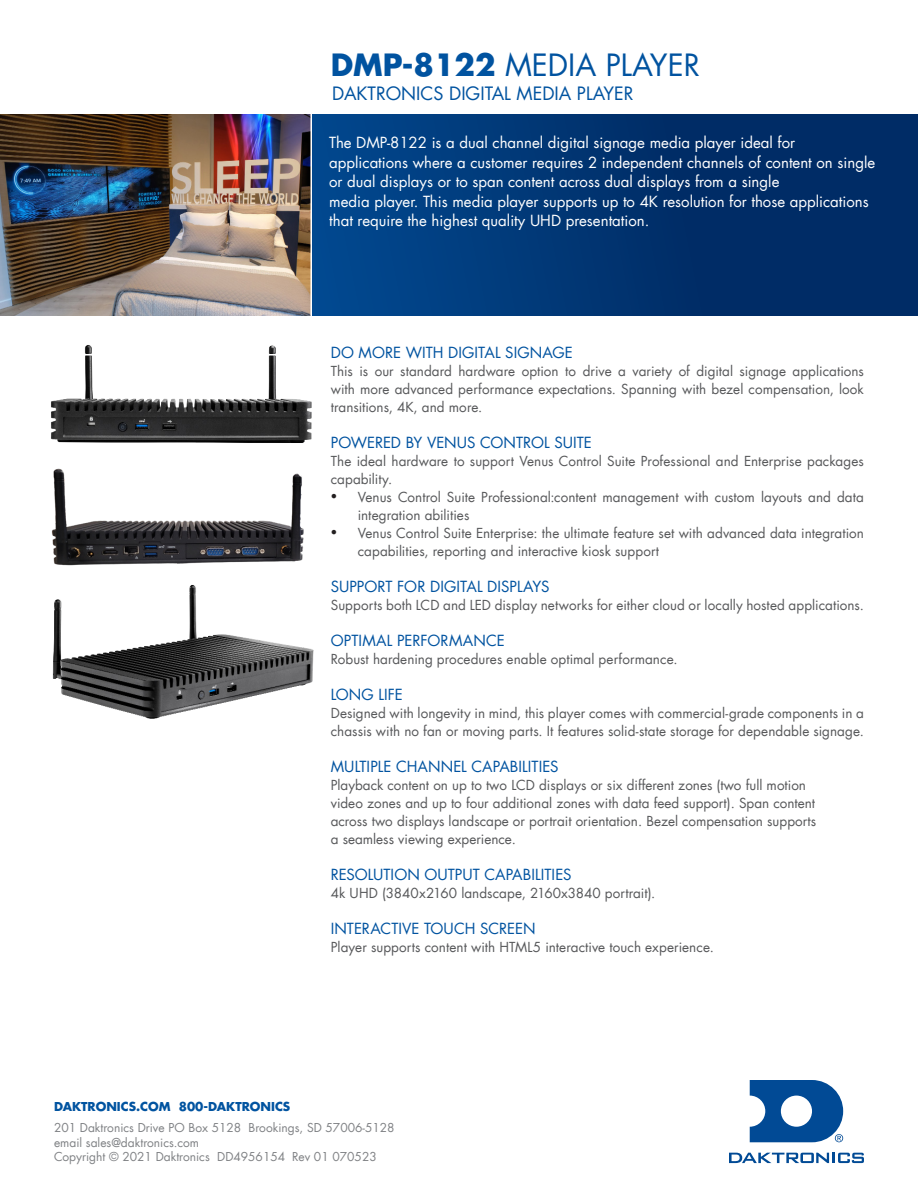
<style>
.page{position:relative;width:918px;height:1188px;background:#fff}
.page>*{position:absolute;margin:0;border:0;box-sizing:border-box;transform-origin:0 0}
.Subhead_1{font:30px "Futura Com";color:#0153a0}
.Subhead_1-2{font:18px "Futura Com";color:#0153a0}
.t1{font:15px/19.5px "Futura Com";color:#fff}
.t2{font:15px "Futura Com";color:#0153a0}
.t3{font:13.5px/18px "Futura Com";color:#57585a}
.t4{font:12px/14.4px "Futura Com";color:#808285}
.t5{font:700 12px "Futura Com";color:#0153a0}
.s1{font-weight:700}
.s2{font-family:"Times New Roman";font-size:18px;color:#231f20}
</style>
<div class="page">
<svg style="left:312px;top:115px;width:606px;height:201px;background:#003573"></svg>
<img style="left:52px;top:585px;width:262px;height:134px">
<img style="left:51px;top:356px;width:261px;height:87px">
<img style="left:51px;top:468px;width:253px;height:98px">
<svg style="left:729px;top:1153px;width:135px;height:10px"></svg>
<svg style="left:750px;top:1080px;width:93px;height:62px"></svg>
<img style="left:0;top:114px;width:311px;height:242px">
<p class="Subhead_1" style="left:331px;top:44px;width:371px"><span class="s1">DMP-8122</span> MEDIA PLAYER</p>
<p class="Subhead_1-2" style="left:332px;top:81px;width:303px">DAKTRONICS DIGITAL MEDIA PLAYER</p>
<p class="t1" style="left:329px;top:133px;width:467px">The DMP-8122 is a dual channel digital signage media player ideal for</p>
<p class="t1" style="left:329px;top:152px;width:548px">applications where a customer requires 2 independent channels of content on single or dual displays or to span content across dual displays from a single<br>media player. This media player supports up to 4K resolution for those applications that require the highest quality UHD presentation.</p>
<p class="t2" style="left:331px;top:342px;width:244px">DO MORE WITH DIGITAL SIGNAGE</p>
<p class="t3" style="left:331px;top:362px;width:535px;text-align:justify">This is our standard hardware option to drive a variety of digital signage applications with more advanced performance expectations. Spanning with bezel compensation, look transitions, 4K, and more.</p>
<p class="t2" style="left:331px;top:432px;width:263px">POWERED BY VENUS CONTROL SUITE</p>
<p class="t3" style="left:331px;top:452px;width:535px">The ideal hardware to support Venus Control Suite Professional and Enterprise packages capability.</p>
<p class="t3" style="left:358px;top:488px;width:508px;text-indent:-27px"><span class="s2">•</span> Venus Control Suite Professional:content management with custom layouts and data integration abilities</p>
<p class="t3" style="left:358px;top:524px;width:508px;text-indent:-27px"><span class="s2">•</span> Venus Control Suite Enterprise: the ultimate feature set with advanced data integration capabilities, reporting and interactive kiosk support</p>
<p class="t2" style="left:331px;top:576px;width:220px">SUPPORT FOR DIGITAL DISPLAYS</p>
<p class="t3" style="left:331px;top:596px;width:535px">Supports both LCD and LED display networks for either cloud or locally hosted applications.</p>
<p class="t2" style="left:331px;top:630px;width:176px">OPTIMAL PERFORMANCE</p>
<p class="t3" style="left:331px;top:650px;width:348px">Robust hardening procedures enable optimal performance.</p>
<p class="t2" style="left:331px;top:684px;width:74px">LONG LIFE</p>
<p class="t3" style="left:331px;top:704px;width:535px">Designed with longevity in mind, this player comes with commercial-grade components in a chassis with no fan or moving parts. It features solid-state storage for dependable signage.</p>
<p class="t2" style="left:331px;top:756px;width:229px">MULTIPLE CHANNEL CAPABILITIES</p>
<p class="t3" style="left:331px;top:776px;width:487px">Playback content on up to two LCD displays or six different zones (two full motion video zones and up to four additional zones with data feed support). Span content across two displays landscape or portrait orientation. Bezel compensation supports a seamless viewing experience.</p>
<p class="t2" style="left:331px;top:864px;width:242px">RESOLUTION OUTPUT CAPABILITIES</p>
<p class="t3" style="left:331px;top:884px;width:326px">4k UHD (3840x2160 landscape, 2160x3840 portrait).</p>
<p class="t2" style="left:331px;top:918px;width:206px">INTERACTIVE TOUCH SCREEN</p>
<p class="t3" style="left:331px;top:938px;width:385px">Player supports content with HTML5 interactive touch experience.</p>
<p class="t5" style="left:54px;top:1098px;width:238px">DAKTRONICS.COM 800-DAKTRONICS</p>
<p class="t4" style="left:54px;top:1121px;width:342px">201 Daktronics Drive PO Box 5128 Brookings, SD 57006-5128 email sales@daktronics.com<br>Copyright © 2021 Daktronics DD4956154 Rev 01 070523</p>
</div>
